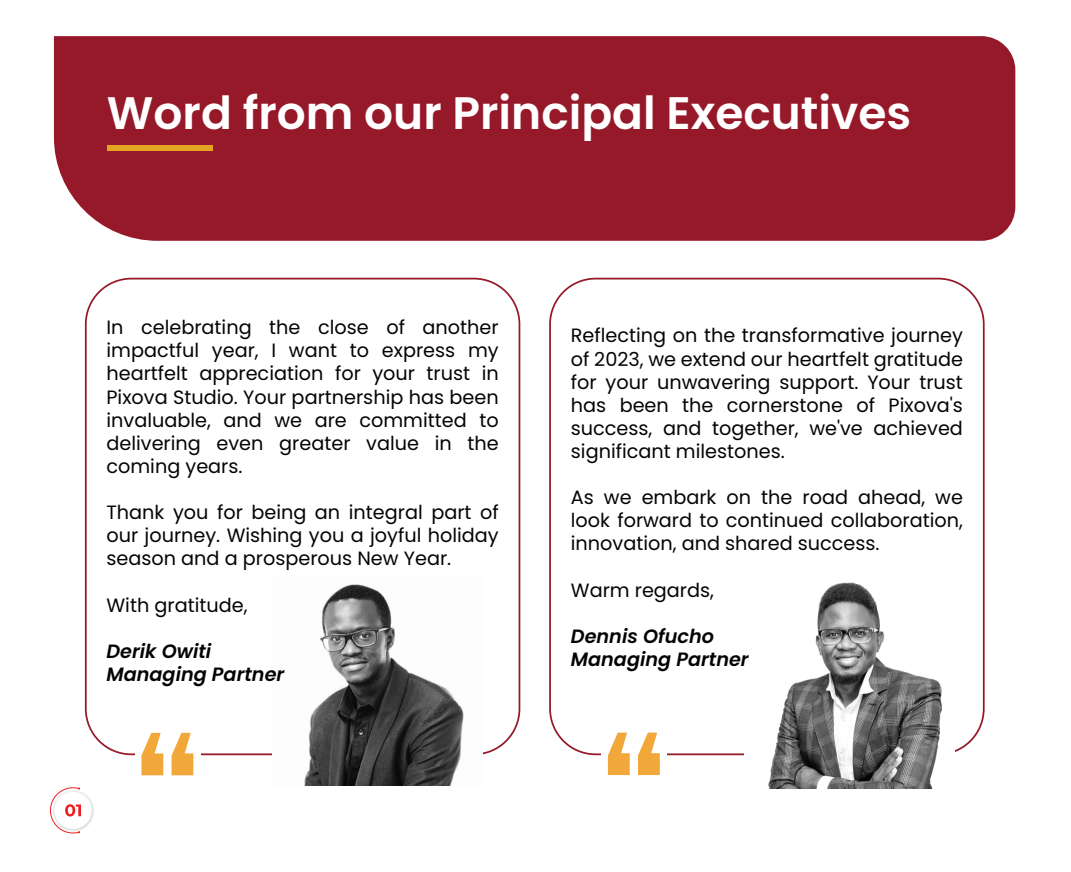
<style>
.page{position:relative;width:1071px;height:872px;background:#fff}
.page>*{position:absolute;margin:0;border:0;box-sizing:border-box;transform-origin:0 0}
.t1{font:600 45.5px "Poppins";color:#fff}
.t2{font:19.25px/23.1px "Poppins";color:#040503;text-align:justify}
.t3{font:italic 600 19.25px/23.1px "Poppins";color:#040503}
</style>
<div class="page">
<div style="left:54px;top:36px;width:961px;height:205px;background:#96192a"></div>
<img style="left:768px;top:582px;width:174px;height:206px">
<img style="left:304px;top:584px;width:160px;height:201px">
<svg style="left:141px;top:732px;width:52px;height:43px"></svg>
<svg style="left:608px;top:732px;width:52px;height:42px"></svg>
<div style="left:107px;top:146px;width:106px;height:5px;background:#e3a323"></div>
<svg style="left:51px;top:788px;width:44px;height:43px"></svg>
<div style="left:54px;top:791px;width:38px;height:37px;background:#fff;border-radius:50%"></div>
<svg style="left:50px;top:787px;width:31px;height:46px"></svg>
<h1 class="t1" style="left:107px;top:86px;width:806px">Word from our Principal Executives</h1>
<p class="t2" style="left:106px;top:316px;width:394px">In celebrating the close of another impactful year, I want to express my heartfelt appreciation for your trust in Pixova Studio. Your partnership has been invaluable, and we are committed to delivering even greater value in the coming years.</p>
<p class="t2" style="left:106px;top:500px;width:394px">Thank you for being an integral part of our journey. Wishing you a joyful holiday season and a prosperous New Year.</p>
<p class="t2" style="left:106px;top:593px;width:143px">With gratitude,</p>
<p class="t3" style="left:106px;top:639px;width:179px">Derik Owiti<br>Managing Partner</p>
<p class="t2" style="left:571px;top:324px;width:394px">Reflecting on the transformative journey of 2023, we extend our heartfelt gratitude for your unwavering support. Your trust has been the cornerstone of Pixova's success, and together, we've achieved significant milestones.</p>
<p class="t2" style="left:571px;top:486px;width:394px">As we embark on the road ahead, we look forward to continued collaboration, innovation, and shared success.</p>
<p class="t2" style="left:571px;top:578px;width:145px">Warm regards,</p>
<p class="t3" style="left:571px;top:624px;width:179px">Dennis Ofucho<br>Managing Partner</p>
</div>
